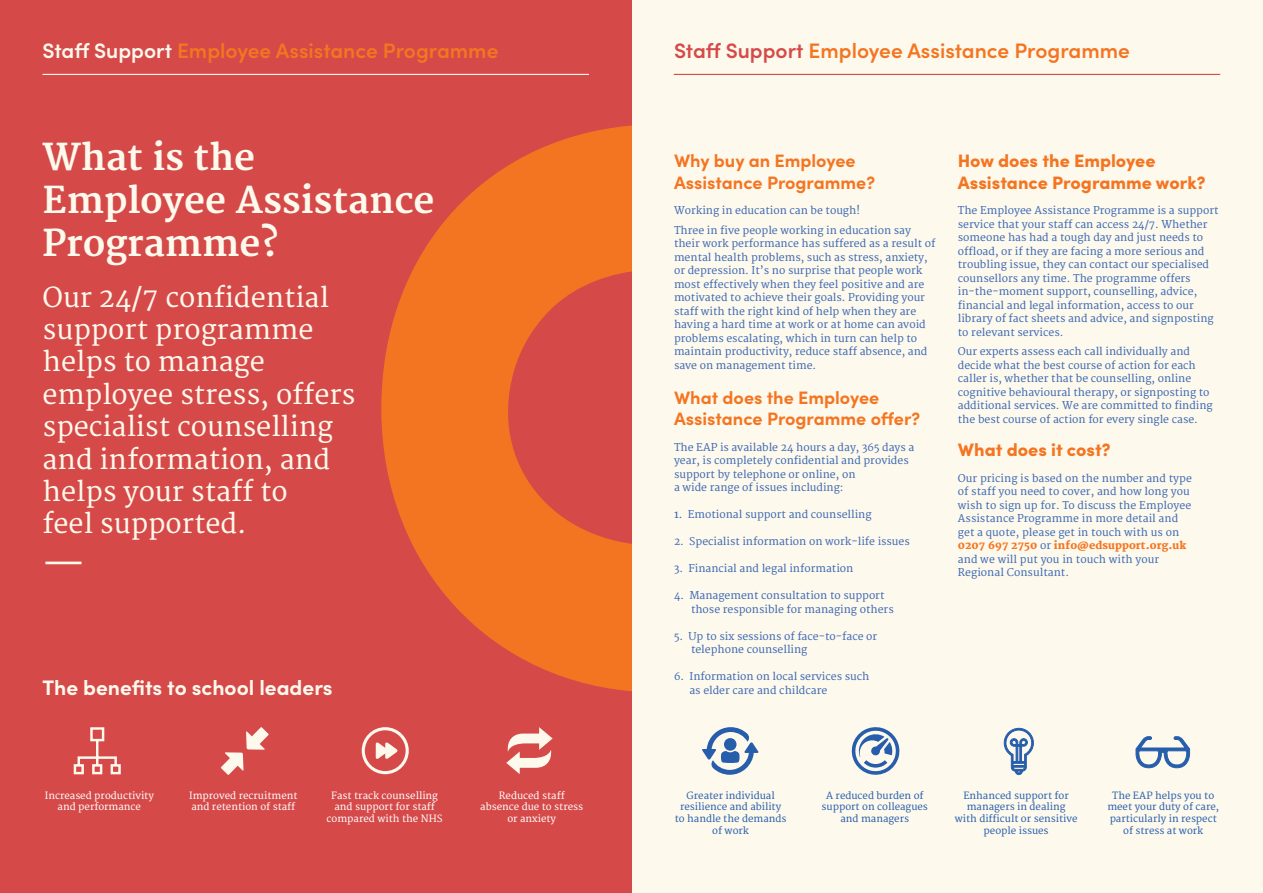
<style>
.page{position:relative;width:1263px;height:893px;background:#fff}
.page>*{position:absolute;margin:0;border:0;box-sizing:border-box;transform-origin:0 0}
.t1{font:700 36px/43.2px "Merriweather";color:#fef9ed}
.t2{font:36px "Merriweather";color:#fef9ed}
.t3{font:27px/32.4px "Merriweather";color:#fef9ed}
.t4{font:600 21px "Sofia Pro";color:#f47521}
.t5{font:700 21px "Sofia Pro";color:#fef9ed}
.t6{font:700 18px/21.6px "Sofia Pro";color:#f47521}
.t7{font:900 18px/21.6px "Sofia Pro";color:#f47521}
.t8{font:10.5px/13.5px "Merriweather";color:#3d69b2}
.t9{font:9.75px/11.7px "Merriweather";color:#275eac;text-align:center}
.t10{font:9.75px/11.7px "Merriweather";color:#fff;text-align:center}
.s1{color:#fef9ed}
.s2{color:#d54a49}
.s3{color:#275eac}
.s4{font-weight:800;color:#f47521}
</style>
<div class="page">
<div style="left:619px;top:0;width:644px;height:893px;background:#fef9ed"></div>
<div style="left:0;top:0;width:631px;height:893px;background:#d54a49"></div>
<svg style="left:381px;top:125px;width:250px;height:566px;fill:#f47521"></svg>
<hr style="left:43px;top:74px;width:546px;height:1px;background:#fef9ed">
<svg style="left:506px;top:727px;width:47px;height:47px"></svg>
<svg style="left:73px;top:727px;width:48px;height:48px"></svg>
<svg style="left:221px;top:727px;width:48px;height:48px"></svg>
<div style="left:362px;top:727px;width:47px;height:47px;border:3px solid #fef9ed;border-radius:50%"></div>
<svg style="left:376px;top:742px;width:22px;height:17px"></svg>
<hr style="left:674px;top:74px;width:546px;height:1px;background:#d54a49">
<svg style="left:702px;top:727px;width:57px;height:48px"></svg>
<svg style="left:851px;top:727px;width:49px;height:48px"></svg>
<svg style="left:1136px;top:736px;width:54px;height:32px"></svg>
<svg style="left:1004px;top:728px;width:30px;height:47px"></svg>
<h3 class="t4" style="left:43px;top:34px;width:457px"><span class="s1">Staff Support</span> Employee Assistance Programme</h3>
<h1 class="t1" style="left:43px;top:137px;width:394px">What is the<br>Employee Assistance<br>Programme?</h1>
<h2 class="t3" style="left:43px;top:282px;width:314px">Our 24/7 confidential support programme helps to manage employee stress, offers specialist counselling and information, and helps your staff to<br>feel supported.</h2>
<h1 class="t2" style="left:43px;top:543px;width:44px">—</h1>
<h3 class="t5" style="left:43px;top:671px;width:292px">The benefits to school leaders</h3>
<h3 class="t4" style="left:674px;top:34px;width:457px"><span class="s2">Staff Support</span> Employee Assistance Programme</h3>
<h3 class="t6" style="left:674px;top:148px;width:203px">Why buy an Employee<br>Assistance Programme?</h3>
<p class="t8" style="left:674px;top:201px;width:239px;line-height:19.5px">Working in education can be tough!<br>Three in five people working in education say</p>
<p class="t8" style="left:674px;top:237px;width:263px">their work performance has suffered as a result of mental health problems, such as stress, anxiety, or depression. It’s no surprise that people work most effectively when they feel positive and are motivated to achieve their goals. Providing your staff with the right kind of help when they are having a hard time at work or at home can avoid problems escalating, which in turn can help to maintain productivity, reduce staff absence, and save on management time.</p>
<h3 class="t6" style="left:674px;top:385px;width:248px">What does the Employee<br>Assistance Programme offer?</h3>
<p class="t8" style="left:674px;top:441px;width:242px">The EAP is available 24 hours a day, 365 days a year, is completely confidential and provides support by telephone or online, on<br>a wide range of issues including:</p>
<p class="t8" style="left:674px;top:508px;width:199px"><span class="s3">1.</span> Emotional support and counselling</p>
<p class="t8" style="left:674px;top:535px;width:237px">2. Specialist information on work-life issues</p>
<p class="t8" style="left:674px;top:562px;width:181px">3. Financial and legal information</p>
<p class="t8" style="left:691px;top:589px;width:204px;text-indent:-17px">4. Management consultation to support those responsible for managing others</p>
<p class="t8" style="left:691px;top:630px;width:188px;text-indent:-17px">5. Up to six sessions of face-to-face or telephone counselling</p>
<p class="t8" style="left:689px;top:670px;width:181px;text-indent:-15px">6. Information on local services such as elder care and childcare</p>
<h3 class="t7" style="left:958px;top:148px;width:249px">How does the Employee<br>Assistance Programme work?</h3>
<p class="t8" style="left:958px;top:204px;width:262px">The Employee Assistance Programme is a support service that your staff can access 24/7. Whether someone has had a tough day and just needs to offload, or if they are facing a more serious and troubling issue, they can contact our specialised counsellors any time. The programme offers in-the-moment support, counselling, advice, financial and legal information, access to our library of fact sheets and advice, and signposting to relevant services.</p>
<p class="t8" style="left:958px;top:345px;width:256px">Our experts assess each call individually and decide what the best course of action for each caller is, whether that be counselling, online cognitive behavioural therapy, or signposting to additional services. We are committed to finding the best course of action for every single case.</p>
<h3 class="t7" style="left:958px;top:437px;width:154px">What does it cost?</h3>
<p class="t8" style="left:958px;top:472px;width:236px">Our pricing is based on the number and type of staff you need to cover, and how long you wish to sign up for. To discuss the Employee Assistance Programme in more detail and get a quote, please get in touch with us on <span class="s4">0207 697 2750</span> or <span class="s4">info@edsupport.org.uk </span>and we will put you in touch with your Regional Consultant.</p>
<p class="t10" style="left:189px;top:790px;width:110px;text-align:left">Improved recruitment and retention of staff</p>
<p class="t9" style="left:822px;top:790px;width:108px">A reduced burden of support on colleagues and managers</p>
<p class="t10" style="left:327px;top:790px;width:118px">Fast track counselling and support for staff compared with the NHS</p>
<p class="t9" style="left:955px;top:790px;width:124px">Enhanced support for managers in dealing with difficult or sensitive people issues</p>
<p class="t10" style="left:480px;top:790px;width:104px">Reduced staff absence due to stress or anxiety</p>
<p class="t9" style="left:1107px;top:790px;width:113px">The EAP helps you to meet your duty of care, particularly in respect of stress at work</p>
<p class="t10" style="left:45px;top:790px;width:111px">Increased productivity and performance</p>
<p class="t9" style="left:675px;top:790px;width:113px">Greater individual resilience and ability to handle the demands of work</p>
</div>
